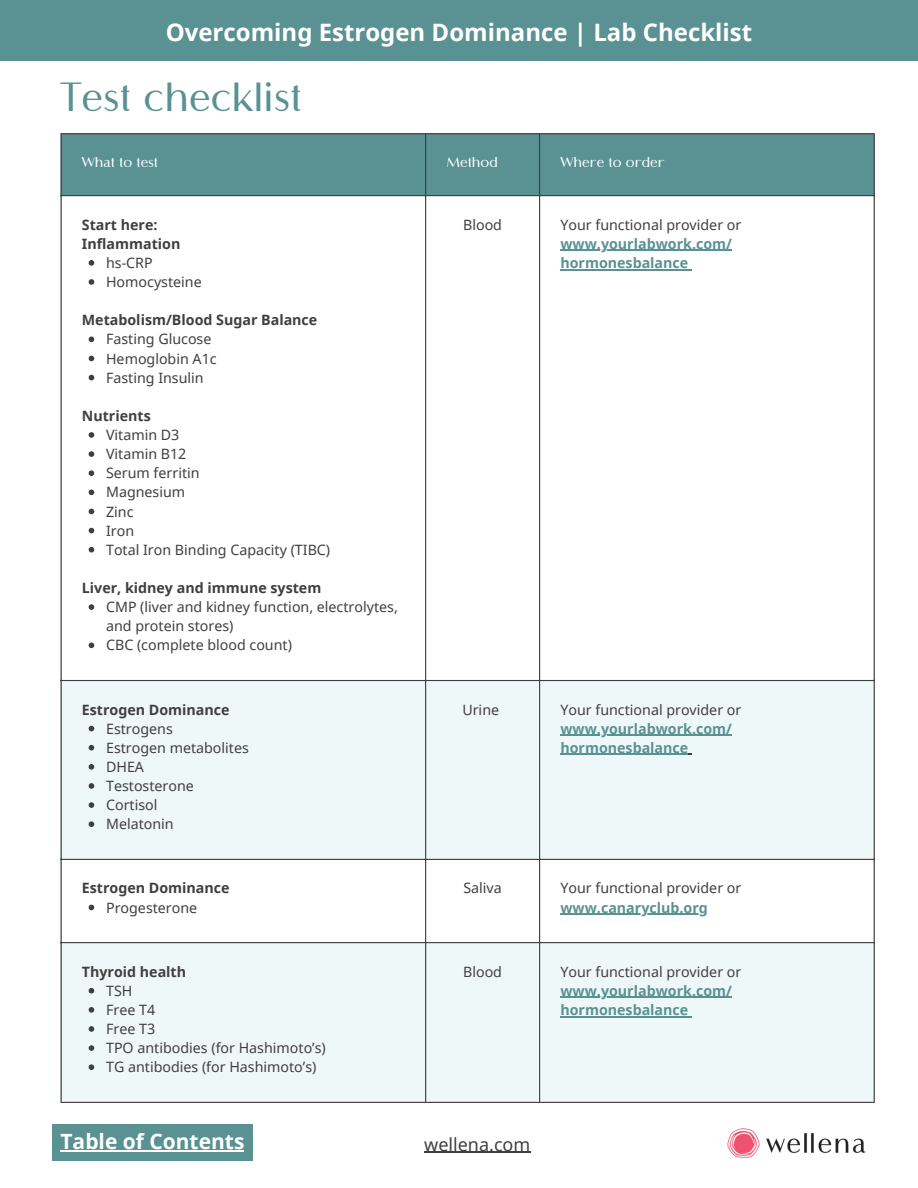
<style>
.page{position:relative;width:918px;height:1188px;background:#fff}
.page>*{position:absolute;margin:0;border:0;box-sizing:border-box;transform-origin:0 0}
.t1{font:600 40.65px "Flatline";color:#5a9192}
.t2{font:700 24px "Noto Sans";color:#fff}
.t3{font:700 21px "Noto Sans";color:#fff}
.t4{font:18px "Noto Sans";color:#403f40}
.t5{font:14.25px/19.2px "Noto Sans";color:#403f40}
.t6{font:700 14.25px/19.2px "Noto Sans";color:#403f40}
.t7{font:700 14.25px/19.2px "Noto Sans";color:#5a9192}
.t8{font:600 14.25px "Flatline";color:#fff}
</style>
<div class="page">
<div style="left:0;top:0;width:918px;height:60px;background:#5a9192"></div>
<hr style="left:424px;top:1152px;width:106px;height:1px;background:#403f40">
<img style="left:727px;top:1128px;width:139px;height:30px">
<div style="left:62px;top:134px;width:812px;height:61px;background:#5a9192"></div>
<svg style="left:62px;top:681px;width:812px;height:421px;fill:#eff8f8"></svg>
<svg style="left:89px;top:260px;width:5px;height:6px"></svg>
<svg style="left:89px;top:279px;width:5px;height:6px"></svg>
<svg style="left:89px;top:337px;width:5px;height:5px"></svg>
<svg style="left:89px;top:356px;width:5px;height:5px"></svg>
<svg style="left:89px;top:375px;width:5px;height:5px"></svg>
<svg style="left:89px;top:432px;width:5px;height:6px"></svg>
<svg style="left:89px;top:451px;width:5px;height:6px"></svg>
<svg style="left:89px;top:470px;width:5px;height:6px"></svg>
<svg style="left:89px;top:490px;width:5px;height:5px"></svg>
<svg style="left:89px;top:509px;width:5px;height:5px"></svg>
<svg style="left:89px;top:528px;width:5px;height:5px"></svg>
<svg style="left:89px;top:547px;width:5px;height:6px"></svg>
<svg style="left:89px;top:604px;width:5px;height:6px"></svg>
<svg style="left:89px;top:643px;width:5px;height:5px"></svg>
<hr style="left:560px;top:250px;width:172px;height:1px;background:#5a9192">
<hr style="left:560px;top:269px;width:128px;height:1px;background:#5a9192">
<svg style="left:89px;top:726px;width:5px;height:5px"></svg>
<svg style="left:89px;top:745px;width:5px;height:6px"></svg>
<svg style="left:89px;top:764px;width:5px;height:6px"></svg>
<svg style="left:89px;top:783px;width:5px;height:6px"></svg>
<svg style="left:89px;top:802px;width:5px;height:6px"></svg>
<svg style="left:89px;top:821px;width:5px;height:6px"></svg>
<hr style="left:560px;top:735px;width:172px;height:1px;background:#5a9192">
<hr style="left:560px;top:754px;width:128px;height:1px;background:#5a9192">
<svg style="left:89px;top:905px;width:5px;height:5px"></svg>
<hr style="left:560px;top:914px;width:148px;height:1px;background:#5a9192">
<svg style="left:89px;top:988px;width:5px;height:6px"></svg>
<svg style="left:89px;top:1007px;width:5px;height:6px"></svg>
<svg style="left:89px;top:1026px;width:5px;height:6px"></svg>
<svg style="left:89px;top:1045px;width:5px;height:6px"></svg>
<svg style="left:89px;top:1064px;width:5px;height:6px"></svg>
<hr style="left:560px;top:997px;width:172px;height:1px;background:#5a9192">
<hr style="left:560px;top:1016px;width:128px;height:1px;background:#5a9192">
<hr style="left:61px;top:134px;width:1px;height:968px;background:#403f40">
<hr style="left:425px;top:134px;width:1px;height:968px;background:#403f40">
<hr style="left:539px;top:134px;width:1px;height:968px;background:#403f40">
<hr style="left:874px;top:134px;width:1px;height:968px;background:#403f40">
<hr style="left:61px;top:133px;width:814px;height:1px;background:#403f40">
<hr style="left:61px;top:195px;width:814px;height:1px;background:#403f40">
<hr style="left:61px;top:680px;width:814px;height:1px;background:#403f40">
<hr style="left:61px;top:859px;width:814px;height:1px;background:#403f40">
<hr style="left:61px;top:942px;width:814px;height:1px;background:#403f40">
<hr style="left:61px;top:1102px;width:814px;height:1px;background:#403f40">
<div style="left:52px;top:1124px;width:201px;height:36px;background:#5a9192"></div>
<hr style="left:61px;top:1151px;width:183px;height:1px;background:#fff">
<h2 class="t2" style="left:166px;top:16px;width:588px">Overcoming Estrogen Dominance | Lab Checklist</h2>
<h1 class="t1" style="left:61px;top:74px;width:243px">Test checklist</h1>
<p class="t8" style="left:82px;top:153px;width:78px">What to test</p>
<p class="t8" style="left:446px;top:153px;width:53px">Method</p>
<p class="t8" style="left:560px;top:153px;width:106px">Where to order</p>
<p class="t6" style="left:82px;top:215px;width:100px">Start here:<br>Inflammation</p>
<p class="t5" style="left:106px;top:253px;width:97px">hs-CRP<br>Homocysteine</p>
<p class="t6" style="left:82px;top:310px;width:237px">Metabolism/Blood Sugar Balance</p>
<p class="t5" style="left:106px;top:329px;width:112px">Fasting Glucose<br>Hemoglobin A1c<br>Fasting Insulin</p>
<p class="t6" style="left:82px;top:406px;width:70px">Nutrients</p>
<p class="t5" style="left:106px;top:425px;width:226px">Vitamin D3<br>Vitamin B12<br>Serum ferritin<br>Magnesium<br>Zinc<br>Iron<br>Total Iron Binding Capacity (TIBC)</p>
<p class="t6" style="left:82px;top:578px;width:241px">Liver, kidney and immune system</p>
<p class="t5" style="left:106px;top:597px;width:293px">CMP (liver and kidney function, electrolytes, and protein stores)<br>CBC (complete blood count)</p>
<p class="t6" style="left:82px;top:699px;width:149px">Estrogen Dominance</p>
<p class="t5" style="left:106px;top:719px;width:144px">Estrogens<br>Estrogen metabolites<br>DHEA<br>Testosterone<br>Cortisol<br>Melatonin</p>
<p class="t6" style="left:82px;top:878px;width:149px">Estrogen Dominance</p>
<p class="t5" style="left:106px;top:897px;width:93px">Progesterone</p>
<p class="t6" style="left:82px;top:962px;width:106px">Thyroid health</p>
<p class="t5" style="left:106px;top:981px;width:221px">TSH<br>Free T4<br>Free T3<br>TPO antibodies (for Hashimoto’s)<br>TG antibodies (for Hashimoto’s)</p>
<h3 class="t3" style="left:61px;top:1127px;width:185px">Table of Contents</h3>
<p class="t5" style="left:463px;top:215px;width:40px">Blood</p>
<p class="t5" style="left:560px;top:215px;width:182px">Your functional provider or</p>
<p class="t7" style="left:560px;top:234px;width:173px">www.yourlabwork.com/ hormonesbalance</p>
<p class="t5" style="left:462px;top:699px;width:38px">Urine</p>
<p class="t5" style="left:560px;top:699px;width:182px">Your functional provider or</p>
<p class="t7" style="left:560px;top:719px;width:173px">www.yourlabwork.com/ hormonesbalance</p>
<p class="t5" style="left:463px;top:878px;width:40px">Saliva</p>
<p class="t5" style="left:560px;top:878px;width:182px">Your functional provider or</p>
<p class="t7" style="left:560px;top:897px;width:149px">www.canaryclub.org</p>
<p class="t5" style="left:463px;top:962px;width:40px">Blood</p>
<p class="t5" style="left:560px;top:962px;width:182px">Your functional provider or</p>
<p class="t7" style="left:560px;top:981px;width:173px">www.yourlabwork.com/ hormonesbalance</p>
<p class="t4" style="left:424px;top:1132px;width:108px">wellena.com</p>
</div>
